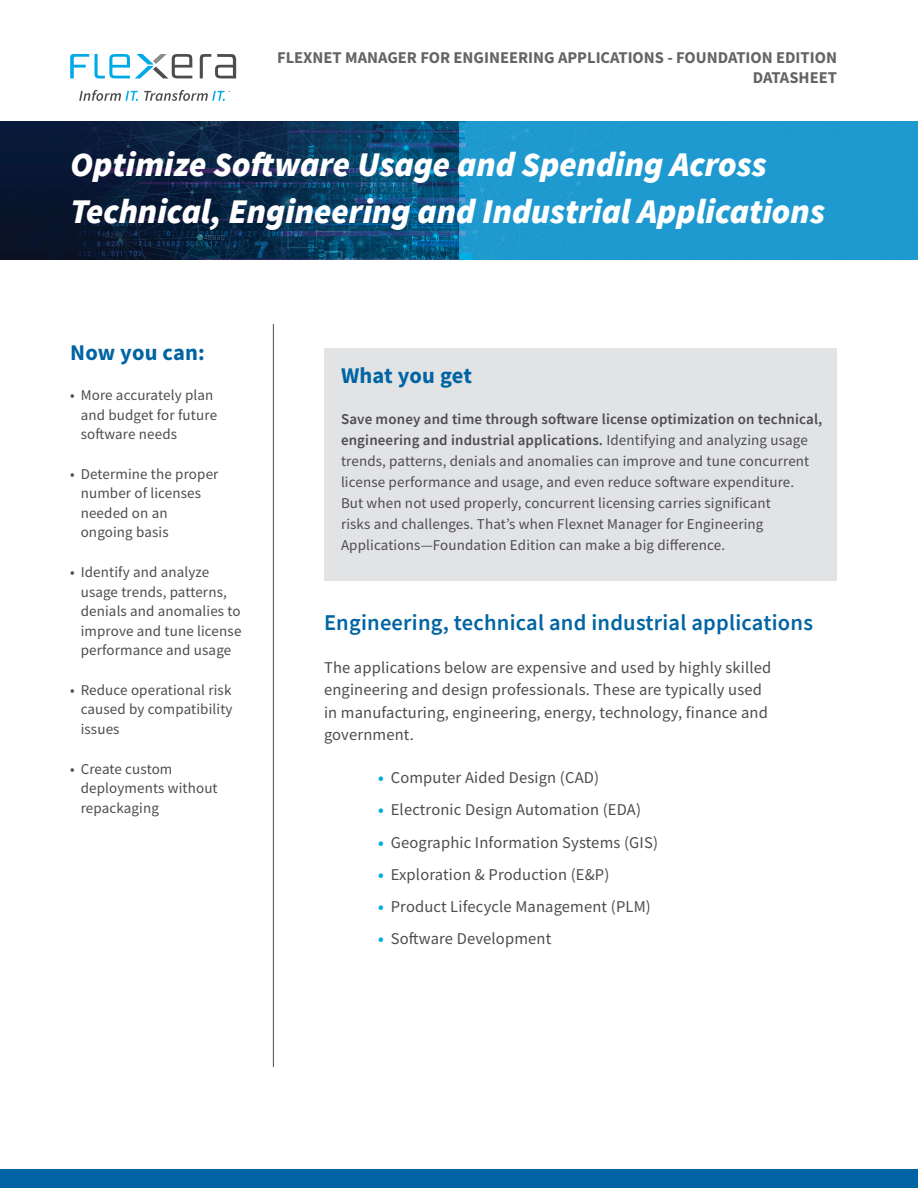
<style>
.page{position:relative;width:918px;height:1188px;background:#fff}
.page>*{position:absolute;margin:0;border:0;box-sizing:border-box;transform-origin:0 0}
.t1{font:italic 900 34.5px/46.5px "Source Sans Pro";color:#fff}
.t2{font:600 22.5px "Source Sans Pro";letter-spacing:.01em;color:#0064a4}
.t3{font:700 22.5px "Source Sans Pro";color:#0064a4}
.t4{font:16.5px/22.5px "Source Sans Pro";letter-spacing:.01em;color:#4d4d4f}
.t5{font:700 16.5px/19.8px "Source Sans Pro";color:#636466;text-align:right}
.t6{font:15px/19.5px "Source Sans Pro";letter-spacing:.01em;color:#4d4d4f}
.s1{font-weight:600}
.s2{font-weight:700;color:#00aae7}
</style>
<div class="page">
<div style="left:0;top:1169px;width:918px;height:19px;background:#0064a4"></div>
<svg style="left:79px;top:90px;width:59px;height:11px"></svg>
<svg style="left:144px;top:90px;width:86px;height:11px"></svg>
<svg style="left:200px;top:54px;width:36px;height:24px"></svg>
<svg style="left:70px;top:54px;width:122px;height:24px"></svg>
<img style="left:0;top:122px;width:918px;height:137px">
<div style="left:324px;top:348px;width:513px;height:232px;background:#e2e3e4"></div>
<hr style="left:273px;top:324px;width:1px;height:743px;background:#4d4d4f">
<p class="t5" style="left:277px;top:48px;width:561px">FLEXNET MANAGER FOR ENGINEERING APPLICATIONS - FOUNDATION EDITION<br>DATASHEET</p>
<h1 class="t1" style="left:70px;top:141px;width:756px">Optimize Software Usage and Spending Across<br>Technical, Engineering and Industrial Applications</h1>
<h2 class="t3" style="left:70px;top:338px;width:136px">Now you can:</h2>
<p class="t6" style="left:81px;top:385px;width:138px;text-indent:-10px">• More accurately plan and budget for future software needs</p>
<p class="t6" style="left:81px;top:464px;width:139px;text-indent:-10px">• Determine the proper number of licenses needed on an ongoing basis</p>
<p class="t6" style="left:81px;top:562px;width:162px;text-indent:-10px">• Identify and analyze usage trends, patterns, denials and anomalies to improve and tune license performance and usage</p>
<p class="t6" style="left:81px;top:680px;width:153px;text-align:justify;text-indent:-10px">• Reduce operational risk caused by compatibility issues</p>
<p class="t6" style="left:81px;top:759px;width:139px;text-indent:-10px">• Create custom deployments without repackaging</p>
<h2 class="t3" style="left:341px;top:360px;width:133px">What you get</h2>
<p class="t6" style="left:341px;top:408px;width:483px;line-height:21px"><span class="s1">Save money and time through software license optimization on technical, engineering and industrial applications.</span> Identifying and analyzing usage trends, patterns, denials and anomalies can improve and tune concurrent license performance and usage, and even reduce software expenditure.<br>But when not used properly, concurrent licensing carries significant<br>risks and challenges. That’s when Flexnet Manager for Engineering Applications―Foundation Edition can make a big difference.</p>
<h2 class="t2" style="left:324px;top:608px;width:491px">Engineering, technical and industrial applications</h2>
<p class="t4" style="left:324px;top:656px;width:449px">The applications below are expensive and used by highly skilled engineering and design professionals. These are typically used in manufacturing, engineering, energy, technology, finance and government.</p>
<p class="t4" style="left:378px;top:766px;width:223px"><span class="s2">•</span> Computer Aided Design (CAD)</p>
<p class="t4" style="left:378px;top:799px;width:265px"><span class="s2">•</span> Electronic Design Automation (EDA)</p>
<p class="t4" style="left:378px;top:831px;width:282px"><span class="s2">•</span> Geographic Information Systems (GIS)</p>
<p class="t4" style="left:378px;top:863px;width:233px"><span class="s2">•</span> Exploration &amp; Production (E&amp;P)</p>
<p class="t4" style="left:378px;top:895px;width:274px"><span class="s2">•</span> Product Lifecycle Management (PLM)</p>
<p class="t4" style="left:378px;top:928px;width:175px"><span class="s2">•</span> Software Development</p>
</div>
